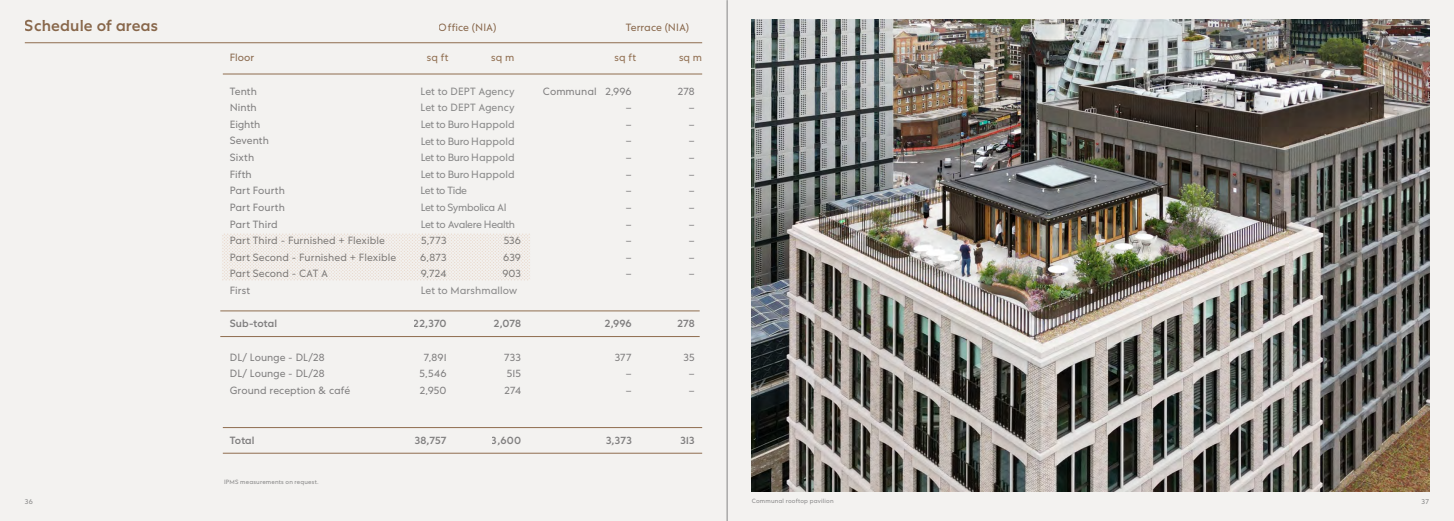
<style>
.page{position:relative;width:1454px;height:521px;background:#fff}
.page>*{position:absolute;margin:0;border:0;box-sizing:border-box;transform-origin:0 0}
.t1{font:500 15.75px "EIB Featherstonev 4";letter-spacing:.01em;color:#8f6d4f}
.t2{font:10.5px/16.6px "EIB Featherstonev 4";letter-spacing:.005em;color:#878787;text-align:justify}
.t3{font:10.5px/16.5px "EIB Featherstonev 4";letter-spacing:-.03em;color:#878787}
.t4{font:500 10.5px "EIB Featherstonev 4";letter-spacing:.01em;color:#878787}
.t5{font:10.5px "EIB Featherstonev 4";letter-spacing:.01em;color:#8f6d4f}
.t6{font:10.5px "EIB Featherstonev 4";letter-spacing:-.035em;color:#878787}
.t7{font:7px "EIB Featherstonev 4";color:#878787}
.t8{font:6.12px "EIB Featherstonev 4";letter-spacing:.03em;color:#878787}
</style>
<div class="page">
<div style="left:727px;top:0;width:726px;height:521px;background:#f3f2f0"></div>
<div style="left:0;top:0;width:727px;height:521px;background:#f3f2f0"></div>
<svg style="left:222px;top:233px;width:308px;height:48px"></svg>
<hr style="left:220px;top:336px;width:479px;height:1px;background:#8f6d4f">
<hr style="left:223px;top:453px;width:479px;height:1px;background:#8f6d4f">
<hr style="left:220px;top:311px;width:479px;height:1px;background:#8f6d4f">
<hr style="left:223px;top:74px;width:479px;height:1px;background:#8f6d4f">
<hr style="left:223px;top:427px;width:479px;height:1px;background:#8f6d4f">
<hr style="left:25px;top:43px;width:677px;height:1px;background:#8f6d4f">
<img style="left:752px;top:20px;width:677px;height:471px">
<hr style="left:727px;top:0;width:1px;height:521px;background:#878787">
<h1 class="t1" style="left:25px;top:16px;width:135px">Schedule of areas</h1>
<p class="t7" style="left:25px;top:498px;width:10px">36</p>
<p class="t5" style="left:230px;top:52px;width:26px">Floor</p>
<p class="t2" style="left:230px;top:83px;width:168px;text-align:left">Tenth<br>Ninth<br>Eighth<br>Seventh<br>Sixth<br>Fifth<br>Part Fourth<br>Part Fourth<br>Part Third<br>Part Third - Furnished + Flexible<br>Part Second - Furnished + Flexible<br>Part Second - CAT A<br>First</p>
<p class="t4" style="left:230px;top:317px;width:49px">Sub-total</p>
<p class="t2" style="left:230px;top:349px;width:122px;text-align:left">DL/ Lounge - DL/28<br>DL/ Lounge - DL/28<br>Ground reception &amp; café</p>
<p class="t4" style="left:230px;top:434px;width:26px">Total</p>
<p class="t8" style="left:224px;top:478px;width:96px">IPMS measurements on request.</p>
<p class="t5" style="left:439px;top:21px;width:59px">Office (NIA)</p>
<p class="t5" style="left:625px;top:21px;width:65px">Terrace (NIA)</p>
<p class="t5" style="left:427px;top:52px;width:23px">sq ft</p>
<p class="t5" style="left:491px;top:52px;width:25px">sq m</p>
<p class="t5" style="left:614px;top:52px;width:23px">sq ft</p>
<p class="t5" style="left:679px;top:52px;width:25px">sq m</p>
<p class="t2" style="left:688px;top:83px;width:8px;text-indent:-10px">278 – – – – – – – – – – –</p>
<p class="t2" style="left:625px;top:83px;width:8px;text-indent:-82px">Communal 2,996 – – – – – – – – – – –</p>
<p class="t2" style="left:420px;top:84px;width:95px">Let to DEPT Agency</p>
<p class="t2" style="left:420px;top:99px;width:95px">Let to DEPT Agency</p>
<p class="t3" style="left:420px;top:116px;width:96px">Let to Buro Happold<br>Let to Buro Happold<br>Let to Buro Happold<br>Let to Buro Happold<br>Let to Tide<br>Let to Symbolica AI</p>
<p class="t6" style="left:421px;top:218px;width:96px">Let to Avalere Health</p>
<p class="t2" style="left:420px;top:233px;width:28px">5,773<br>6,873<br>9,724</p>
<p class="t2" style="left:502px;top:233px;width:20px">536<br>639<br>903</p>
<p class="t2" style="left:421px;top:282px;width:98px">Let to Marshmallow</p>
<p class="t4" style="left:414px;top:318px;width:34px">22,370</p>
<p class="t2" style="left:419px;top:349px;width:29px;text-align:center">7,891<br>5,546<br>2,950</p>
<p class="t4" style="left:494px;top:318px;width:29px">2,078</p>
<p class="t2" style="left:504px;top:349px;width:18px">733<br>515<br>274</p>
<p class="t4" style="left:605px;top:317px;width:28px">2,996</p>
<p class="t2" style="left:625px;top:349px;width:8px;text-indent:-11px">377 – –</p>
<p class="t4" style="left:677px;top:317px;width:19px">278</p>
<p class="t2" style="left:683px;top:349px;width:13px;text-align:center">35 – –</p>
<p class="t4" style="left:415px;top:434px;width:33px">38,757</p>
<p class="t4" style="left:492px;top:434px;width:31px">3,600</p>
<p class="t4" style="left:606px;top:434px;width:27px">3,373</p>
<p class="t4" style="left:680px;top:434px;width:16px">313</p>
<p class="t8" style="left:752px;top:497px;width:83px">Communal rooftop pavilion</p>
<p class="t7" style="left:1421px;top:498px;width:9px">37</p>
</div>
